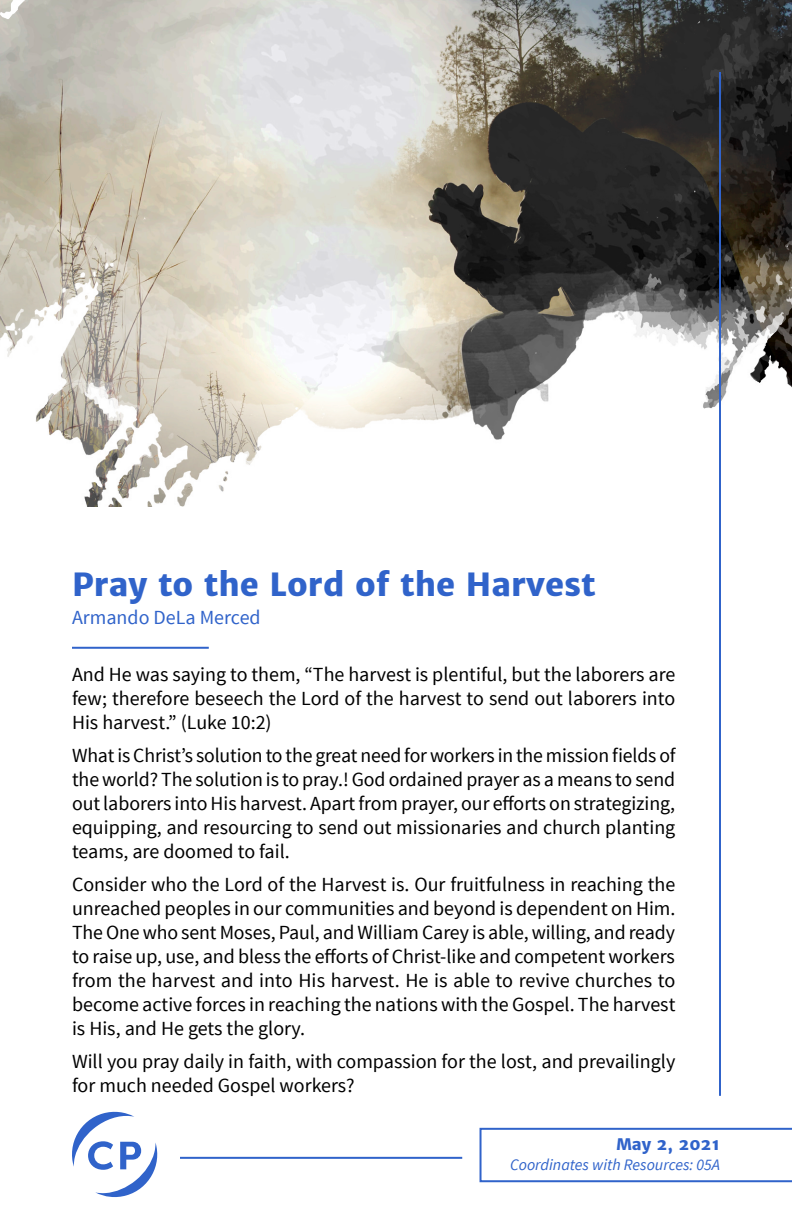
<style>
.page{position:relative;width:792px;height:1224px;background:#fff}
.page>*{position:absolute;margin:0;border:0;box-sizing:border-box;transform-origin:0 0}
.Body_Copy{font:800 32px "Merriweather Sans";color:#3063ca}
.Body_Copy-2{font:20px/24px "Source Sans Pro";color:#000;text-align:justify}
.Body_Copy-3{font:20px "Source Sans Pro";color:#3063ca}
.Body_Copy-4{font:italic 16px "Source Sans Pro";color:#3063ca}
.Body_Copy-5{font:800 16px "Merriweather Sans";color:#3063ca}
</style>
<div class="page">
<img style="left:0;top:0;width:792px;height:1183px">
<svg style="left:67px;top:1110px;width:95px;height:88px"></svg>
<hr style="left:72px;top:647px;width:137px;height:2px;background:#3063ca">
<svg style="left:480px;top:1128px;width:312px;height:54px"></svg>
<hr style="left:719px;top:72px;width:2px;height:1024px;background:#3063ca">
<hr style="left:180px;top:1157px;width:282px;height:2px;background:#3063ca">
<p class="Body_Copy" style="left:72px;top:563px;width:525px">Pray to the Lord of the Harvest</p>
<p class="Body_Copy-3" style="left:72px;top:605px;width:190px">Armando DeLa Merced</p>
<p class="Body_Copy-2" style="left:72px;top:663px;width:605px">And He was saying to them, “The harvest is plentiful, but the laborers are few; therefore beseech the Lord of the harvest to send out laborers into His harvest.” (Luke 10:2)</p>
<p class="Body_Copy-2" style="left:72px;top:744px;width:605px">What is Christ’s solution to the great need for workers in the mission fields of the world? The solution is to pray.! God ordained prayer as a means to send out laborers into His harvest. Apart from prayer, our efforts on strategizing, equipping, and resourcing to send out missionaries and church planting teams, are doomed to fail.</p>
<p class="Body_Copy-2" style="left:72px;top:873px;width:605px">Consider who the Lord of the Harvest is. Our fruitfulness in reaching the unreached peoples in our communities and beyond is dependent on Him.<br>The One who sent Moses, Paul, and William Carey is able, willing, and ready to raise up, use, and bless the efforts of Christ-like and competent workers from the harvest and into His harvest. He is able to revive churches to become active forces in reaching the nations with the Gospel. The harvest is His, and He gets the glory.</p>
<p class="Body_Copy-2" style="left:72px;top:1050px;width:605px">Will you pray daily in faith, with compassion for the lost, and prevailingly for much needed Gospel workers?</p>
<p class="Body_Copy-5" style="left:616px;top:1134px;width:105px">May 2, 2021</p>
<p class="Body_Copy-4" style="left:510px;top:1154px;width:211px">Coordinates with Resources: 05A</p>
</div>
